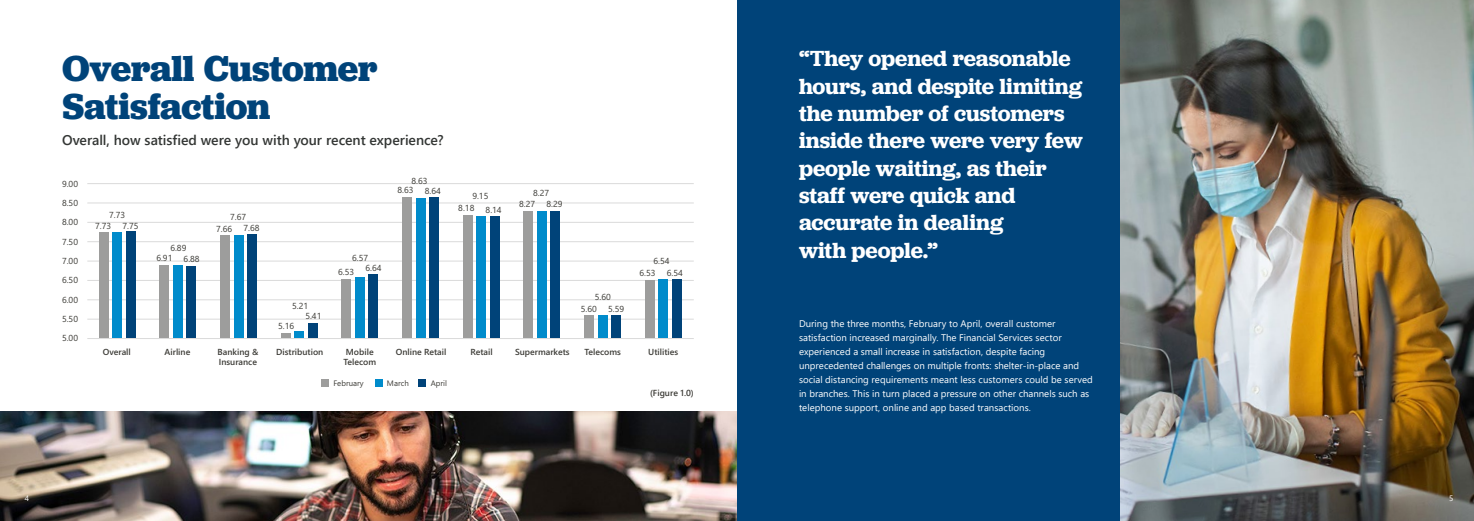
<style>
.page{position:relative;width:1474px;height:521px;background:#fff}
.page>*{position:absolute;margin:0;border:0;box-sizing:border-box;transform-origin:0 0}
.t1{font:700 37.62px/37.6px "Jubilat";letter-spacing:-.01em;color:#004379}
.t2{font:600 22.75px/27.3px "Jubilat";letter-spacing:-.005em;color:#fff}
.t3{font:600 14px "Segoe UI";color:#343735}
.t4{font:9.62px/14px "Segoe UI";color:#fff}
.t5{font:8.75px/11.5px "Segoe UI";color:#3c3b36}
.t6{font:600 8.75px/10.5px "Segoe UI";color:#3c3b36}
.t7{font:7.88px "Segoe UI";color:#3c3b36}
.t8{font:7.88px "Segoe UI";color:#fff}
</style>
<div class="page">
<img style="left:0;top:412px;width:737px;height:109px">
<img style="left:1119px;top:0;width:354px;height:521px">
<div style="left:737px;top:0;width:382px;height:521px;background:#004379"></div>
<hr style="left:87px;top:183px;width:606px;height:1px;background:#dadada">
<hr style="left:87px;top:338px;width:606px;height:1px;background:#dadada">
<hr style="left:87px;top:319px;width:606px;height:1px;background:#dadada">
<hr style="left:87px;top:300px;width:606px;height:1px;background:#dadada">
<hr style="left:87px;top:280px;width:606px;height:1px;background:#dadada">
<hr style="left:87px;top:261px;width:606px;height:1px;background:#dadada">
<hr style="left:87px;top:242px;width:606px;height:1px;background:#dadada">
<hr style="left:87px;top:222px;width:606px;height:1px;background:#dadada">
<hr style="left:87px;top:203px;width:606px;height:1px;background:#dadada">
<div style="left:99px;top:233px;width:9px;height:105px;background:#9d9d9c"></div>
<div style="left:112px;top:233px;width:10px;height:105px;background:#008bcb"></div>
<div style="left:126px;top:232px;width:10px;height:106px;background:#004379"></div>
<div style="left:159px;top:265px;width:10px;height:73px;background:#9d9d9c"></div>
<div style="left:173px;top:265px;width:10px;height:73px;background:#008bcb"></div>
<div style="left:187px;top:266px;width:9px;height:72px;background:#004379"></div>
<div style="left:220px;top:236px;width:10px;height:102px;background:#9d9d9c"></div>
<div style="left:234px;top:235px;width:9px;height:103px;background:#008bcb"></div>
<div style="left:247px;top:235px;width:10px;height:103px;background:#004379"></div>
<div style="left:281px;top:333px;width:9px;height:5px;background:#9d9d9c"></div>
<div style="left:294px;top:331px;width:10px;height:7px;background:#008bcb"></div>
<div style="left:308px;top:323px;width:10px;height:15px;background:#004379"></div>
<div style="left:341px;top:279px;width:10px;height:59px;background:#9d9d9c"></div>
<div style="left:355px;top:278px;width:10px;height:60px;background:#008bcb"></div>
<div style="left:368px;top:275px;width:10px;height:63px;background:#004379"></div>
<div style="left:402px;top:197px;width:10px;height:141px;background:#9d9d9c"></div>
<div style="left:415px;top:198px;width:10px;height:140px;background:#008bcb"></div>
<div style="left:429px;top:197px;width:10px;height:141px;background:#004379"></div>
<div style="left:462px;top:215px;width:10px;height:123px;background:#9d9d9c"></div>
<div style="left:476px;top:216px;width:10px;height:122px;background:#008bcb"></div>
<div style="left:490px;top:216px;width:9px;height:122px;background:#004379"></div>
<div style="left:523px;top:211px;width:10px;height:127px;background:#9d9d9c"></div>
<div style="left:537px;top:211px;width:9px;height:127px;background:#008bcb"></div>
<div style="left:550px;top:211px;width:10px;height:127px;background:#004379"></div>
<div style="left:584px;top:316px;width:10px;height:22px;background:#9d9d9c"></div>
<div style="left:597px;top:316px;width:10px;height:22px;background:#008bcb"></div>
<div style="left:611px;top:316px;width:10px;height:22px;background:#004379"></div>
<div style="left:644px;top:280px;width:10px;height:58px;background:#9d9d9c"></div>
<div style="left:658px;top:279px;width:10px;height:59px;background:#008bcb"></div>
<div style="left:672px;top:279px;width:9px;height:59px;background:#004379"></div>
<div style="left:321px;top:379px;width:8px;height:7px;background:#9d9d9c"></div>
<div style="left:375px;top:379px;width:7px;height:7px;background:#008bcb"></div>
<div style="left:418px;top:379px;width:8px;height:7px;background:#004379"></div>
<h1 class="t1" style="left:62px;top:49px;width:317px">Overall Customer<br>Satisfaction</h1>
<h3 class="t3" style="left:62px;top:127px;width:383px">Overall, how satisfied were you with your recent experience?</h3>
<p class="t5" style="left:62px;top:177px;width:18px">9.00</p>
<p class="t5" style="left:62px;top:196px;width:18px">8.50</p>
<p class="t5" style="left:62px;top:216px;width:18px">8.00</p>
<p class="t5" style="left:62px;top:235px;width:18px">7.50</p>
<p class="t5" style="left:62px;top:254px;width:18px">7.00</p>
<p class="t5" style="left:62px;top:274px;width:18px">6.50</p>
<p class="t5" style="left:62px;top:293px;width:18px">6.00</p>
<p class="t5" style="left:62px;top:312px;width:18px">5.50</p>
<p class="t5" style="left:62px;top:332px;width:18px">5.00</p>
<p class="t5" style="left:95px;top:219px;width:18px">7.73</p>
<p class="t5" style="left:122px;top:209px;width:18px;line-height:10.7px;text-indent:-13px">7.73<br>7.75</p>
<p class="t5" style="left:156px;top:251px;width:18px">6.91</p>
<p class="t5" style="left:184px;top:241px;width:18px;text-indent:-13px">6.89<br>6.88</p>
<p class="t5" style="left:243px;top:210px;width:18px;text-indent:-13px">7.67<br>7.68</p>
<p class="t5" style="left:216px;top:222px;width:18px">7.66</p>
<p class="t5" style="left:397px;top:184px;width:18px">8.63</p>
<p class="t5" style="left:425px;top:174px;width:18px;line-height:10.7px;text-indent:-13px">8.63<br>8.64</p>
<p class="t5" style="left:305px;top:300px;width:18px;line-height:9.8px;text-indent:-13px">5.21<br>5.41</p>
<p class="t5" style="left:278px;top:320px;width:18px">5.16</p>
<p class="t5" style="left:365px;top:251px;width:18px;line-height:10.7px;text-indent:-13px">6.57<br>6.64</p>
<p class="t5" style="left:338px;top:265px;width:18px">6.53</p>
<p class="t5" style="left:458px;top:201px;width:18px">8.18</p>
<p class="t5" style="left:485px;top:189px;width:18px;line-height:13.3px;text-indent:-13px">9.15<br>8.14</p>
<p class="t5" style="left:519px;top:198px;width:18px">8.27</p>
<p class="t5" style="left:546px;top:186px;width:18px;text-indent:-13px">8.27<br>8.29</p>
<p class="t5" style="left:580px;top:302px;width:18px">5.60</p>
<p class="t5" style="left:608px;top:291px;width:18px;text-indent:-13px">5.60<br>5.59</p>
<p class="t5" style="left:639px;top:266px;width:18px">6.53</p>
<p class="t5" style="left:667px;top:255px;width:18px;text-indent:-13px">6.54<br>6.54</p>
<p class="t6" style="left:103px;top:346px;width:30px">Overall</p>
<p class="t6" style="left:165px;top:346px;width:27px">Airline</p>
<p class="t6" style="left:217px;top:346px;width:42px">Banking &amp;<br>Insurance</p>
<p class="t6" style="left:276px;top:346px;width:49px">Distribution</p>
<p class="t6" style="left:343px;top:346px;width:34px">Mobile<br>Telecom</p>
<p class="t6" style="left:396px;top:346px;width:52px">Online Retail</p>
<p class="t6" style="left:470px;top:346px;width:24px">Retail</p>
<p class="t6" style="left:515px;top:346px;width:56px">Supermarkets</p>
<p class="t6" style="left:584px;top:346px;width:38px">Telecoms</p>
<p class="t6" style="left:648px;top:346px;width:32px">Utilities</p>
<p class="t7" style="left:333px;top:376px;width:32px">February</p>
<p class="t7" style="left:387px;top:376px;width:23px">March</p>
<p class="t7" style="left:430px;top:376px;width:18px">April</p>
<p class="t6" style="left:650px;top:387px;width:45px">(Figure 1.0)</p>
<h2 class="t2" style="left:799px;top:45px;width:285px">“They opened reasonable hours, and despite limiting the number of customers inside there were very few people waiting, as their staff were quick and accurate in dealing<br>with people.”</h2>
<p class="t4" style="left:799px;top:315px;width:295px">During the three months, February to April, overall customer satisfaction increased marginally. The Financial Services sector experienced a small increase in satisfaction, despite facing unprecedented challenges on multiple fronts: shelter-in-place and social distancing requirements meant less customers could be served in branches. This in turn placed a pressure on other channels such as telephone support, online and app based transactions.</p>
<p class="t8" style="left:25px;top:491px;width:6px">4</p>
<p class="t8" style="left:1449px;top:491px;width:6px">5</p>
</div>
